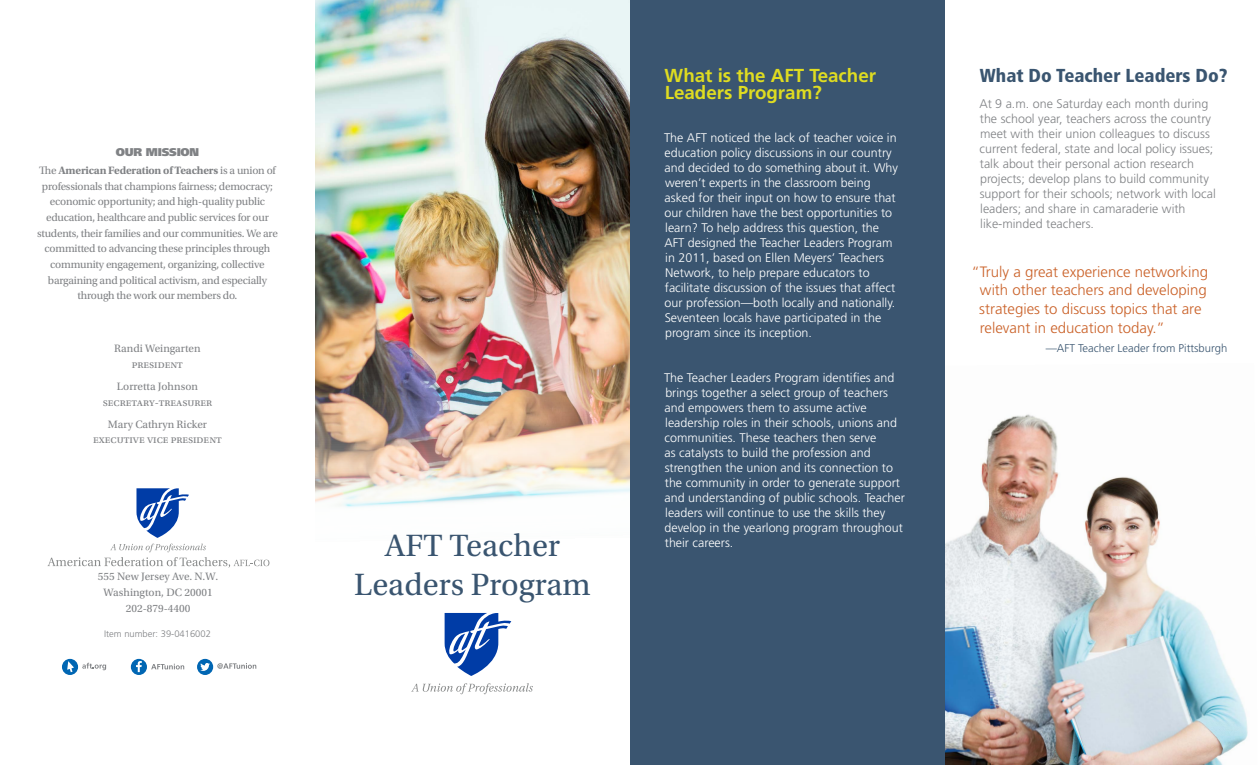
<style>
.page{position:relative;width:1260px;height:765px;background:#fff}
.page>*{position:absolute;margin:0;border:0;box-sizing:border-box;transform-origin:0 0}
.t1{font:32.5px/39px "Utopia Std";color:#3a5570;text-align:center}
.t2{font:700 18.75px/17.5px "Frutiger LT Std";color:#dfdc21}
.t3{font:900 condensed 18.75px "Frutiger LT Std";color:#3a5570}
.t4{font:300 15px/18.8px "Frutiger LT Std";color:#ca6128}
.t5{font:300 12.5px/15px "Frutiger LT Std";color:#fff}
.t6{font:300 12.5px/15px "Frutiger LT Std";color:#808285}
.t7{font:11.25px/15.6px "Utopia Std";letter-spacing:-.02em;color:#808285;text-align:center}
.t8{font:11.25px/15.6px "Utopia Std";color:#808285;text-align:center}
.t9{font:300 11.25px "Frutiger LT Std";color:#3a5570}
.t10{font:900 11.25px "Frutiger LT Std";letter-spacing:-.02em;color:#808285}
.t11{font:300 9.38px "Frutiger LT Std";color:#808285}
.s1{font-weight:700}
</style>
<div class="page">
<img style="left:991px;top:414px;width:220px;height:216px">
<img style="left:945px;top:435px;width:46px;height:330px">
<img style="left:990px;top:630px;width:258px;height:135px">
<img style="left:315px;top:0;width:315px;height:508px">
<svg style="left:411px;top:683px;width:122px;height:11px"></svg>
<svg style="left:445px;top:613px;width:66px;height:63px"></svg>
<div style="left:197px;top:659px;width:16px;height:16px;background:#0066b3;border-radius:50%"></div>
<svg style="left:200px;top:663px;width:10px;height:8px"></svg>
<svg style="left:217px;top:663px;width:39px;height:6px"></svg>
<div style="left:131px;top:659px;width:16px;height:16px;background:#0066b3;border-radius:50%"></div>
<svg style="left:136px;top:661px;width:6px;height:11px"></svg>
<svg style="left:151px;top:664px;width:33px;height:5px"></svg>
<div style="left:62px;top:659px;width:16px;height:16px;background:#0066b3;border-radius:50%"></div>
<svg style="left:67px;top:661px;width:7px;height:11px"></svg>
<svg style="left:82px;top:663px;width:24px;height:7px"></svg>
<svg style="left:136px;top:488px;width:53px;height:50px"></svg>
<svg style="left:47px;top:544px;width:222px;height:24px"></svg>
<div style="left:630px;top:0;width:315px;height:765px;background:#3a5570"></div>
<p class="t10" style="left:116px;top:145px;width:85px">OUR MISSION</p>
<p class="t7" style="left:37px;top:163px;width:242px">The <span class="s1">American Federation of Teachers</span> is a union of professionals that champions fairness; democracy; economic opportunity; and high-quality public education, healthcare and public services for our students, their families and our communities. We are committed to advancing these principles through community engagement, organizing, collective bargaining and political activism, and especially through the work our members do.</p>
<p class="t8" style="left:114px;top:341px;width:88px">Randi Weingarten president</p>
<p class="t8" style="left:103px;top:379px;width:111px">Lorretta Johnson secretary-treasurer</p>
<p class="t8" style="left:93px;top:416px;width:130px">Mary Cathryn Ricker executive vice president</p>
<p class="t8" style="left:98px;top:569px;width:122px">555 New Jersey Ave. N.W.<br>Washington, DC 20001<br>202-879-4400</p>
<p class="t11" style="left:104px;top:629px;width:108px">Item number: 39-0416002</p>
<h1 class="t1" style="left:354px;top:527px;width:238px">AFT Teacher<br>Leaders Program</h1>
<h2 class="t2" style="left:665px;top:66px;width:213px">What is the AFT Teacher<br>Leaders Program?</h2>
<p class="t5" style="left:664px;top:131px;width:235px">The AFT noticed the lack of teacher voice in education policy discussions in our country and decided to do something about it. Why weren’t experts in the classroom being asked for their input on how to ensure that our children have the best opportunities to learn? To help address this question, the AFT designed the Teacher Leaders Program in 2011, based on Ellen Meyers’ Teachers Network, to help prepare educators to facilitate discussion of the issues that affect our profession—both locally and nationally.<br>Seventeen locals have participated in the program since its inception.</p>
<p class="t5" style="left:664px;top:371px;width:242px">The Teacher Leaders Program identifies and brings together a select group of teachers and empowers them to assume active leadership roles in their schools, unions and communities. These teachers then serve<br>as catalysts to build the profession and strengthen the union and its connection to the community in order to generate support and understanding of public schools. Teacher leaders will continue to use the skills they develop in the yearlong program throughout their careers.</p>
<h2 class="t3" style="left:980px;top:64px;width:249px">What Do Teacher Leaders Do?</h2>
<p class="t6" style="left:979px;top:96px;width:238px">At 9 a.m. one Saturday each month during the school year, teachers across the country meet with their union colleagues to discuss current federal, state and local policy issues; talk about their personal action research projects; develop plans to build community support for their schools; network with local leaders; and share in camaraderie with like-minded teachers.</p>
<p class="t4" style="left:979px;top:262px;width:230px;text-indent:-8px">“Truly a great experience networking with other teachers and developing strategies to discuss topics that are relevant in education today.”</p>
<p class="t9" style="left:1046px;top:341px;width:183px">—AFT Teacher Leader from Pittsburgh</p>
</div>
